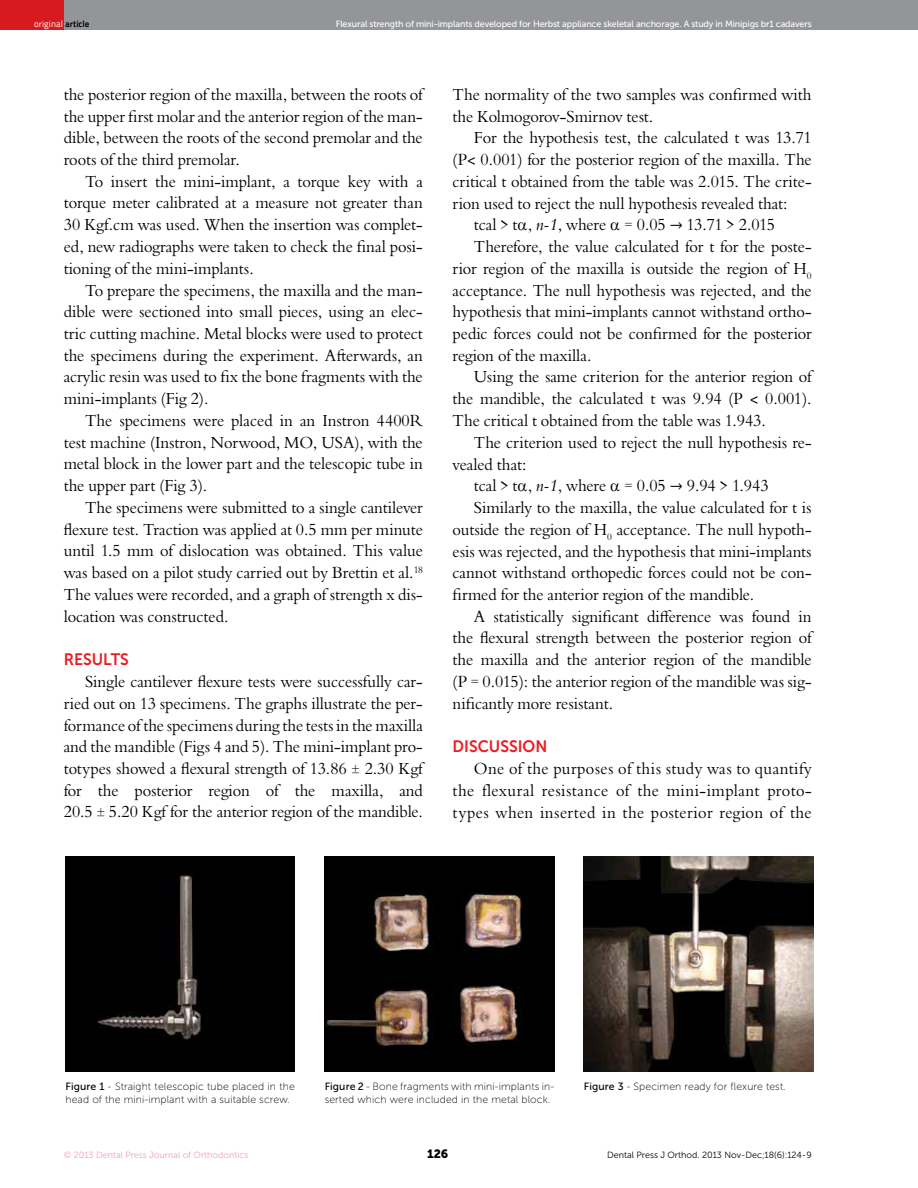
<style>
.page{position:relative;width:918px;height:1188px;background:#fff}
.page>*{position:absolute;margin:0;border:0;box-sizing:border-box;transform-origin:0 0}
.t1{font:16.5px/21.8px "Bergamo Std";color:#000;text-align:justify;scale:.95 1}
.t2{font:16.5px "Museo Sans 700";color:#ed1d24;scale:.95 1}
.t3{font:12px "Museo Sans 900";color:#000}
.t4{font:10.5px/12.6px "Museo Sans 100";letter-spacing:.01em;color:#000}
.t5{font:9px "Museo Sans 500";letter-spacing:-.015em;color:#fff}
.t6{font:9px "Museo Sans 300";color:#000}
.t7{font:9px "Museo Sans 300";color:#f49ac2}
.t8{font:9px "Titillium Text 22 L";color:#fff}
.s1{font-weight:700;color:#000}
.s2{font-family:"Cambria Math"}
.s3{font-style:italic}
.s4{font-family:"Museo Sans 500"}
</style>
<div class="page">
<div style="left:0;top:0;width:918px;height:30px;background:#939598"></div>
<div style="left:0;top:0;width:64px;height:30px;background:#d71920"></div>
<img style="left:65px;top:856px;width:230px;height:216px">
<img style="left:325px;top:856px;width:229px;height:216px">
<img style="left:584px;top:856px;width:229px;height:216px">
<p class="t8" style="left:34px;top:17px;width:57px">original <span class="s1">article</span></p>
<p class="t5" style="left:336px;top:19px;width:477px">Flexural strength of mini-implants developed for Herbst appliance skeletal anchorage. A study in Minipigs br1 cadavers</p>
<p class="t1" style="left:64px;top:83px;width:379px">the posterior region of the maxilla, between the roots of the upper first molar and the anterior region of the man&shy;dible, between the roots of the second premolar and the roots of the third premolar.</p>
<p class="t1" style="left:64px;top:170px;width:379px;text-indent:21px">To insert the mini-implant, a torque key with a torque meter calibrated at a measure not greater than 30 Kgf.cm was used. When the insertion was complet&shy;ed, new radiographs were taken to check the final posi&shy;tioning of the mini-implants.</p>
<p class="t1" style="left:64px;top:279px;width:380px;text-indent:21px">To prepare the specimens, the maxilla and the man&shy;dible were sectioned into small pieces, using an elec&shy;tric cutting machine. Metal blocks were used to protect the specimens during the experiment. Afterwards, an acrylic resin was used to fix the bone fragments with the mini-implants (Fig 2).</p>
<p class="t1" style="left:64px;top:410px;width:380px;text-indent:21px">The specimens were placed in an Instron 4400R test machine (Instron, Norwood, MO, USA), with the metal block in the lower part and the telescopic tube in the upper part (Fig 3).</p>
<p class="t1" style="left:64px;top:497px;width:379px;text-indent:21px">The specimens were submitted to a single cantilever flexure test. Traction was applied at 0.5 mm per minute until 1.5 mm of dislocation was obtained. This value was based on a pilot study carried out by Brettin et al.<sup>18<br></sup>The values were recorded, and a graph of strength x dis&shy;location was constructed.</p>
<p class="t2" style="left:64px;top:650px;width:70px">RESU LTS</p>
<p class="t1" style="left:64px;top:671px;width:380px;text-indent:21px">Single cantilever flexure tests were successfully car&shy;ried out on 13 specimens. The graphs illustrate the per&shy;formance of the specimens during the tests in the maxilla and the mandible (Figs 4 and 5). The mini-implant pro&shy;totypes showed a flexural strength of 13.86 ± 2.30 Kgf for the posterior region of the maxilla, and 20.5 ± 5.20 Kgf for the anterior region of the mandible.</p>
<p class="t1" style="left:453px;top:83px;width:379px">The normality of the two samples was confirmed with the Kolmogorov-Smirnov test.</p>
<p class="t1" style="left:474px;top:127px;width:357px">For the hypothesis test, the calculated t was 13.71</p>
<p class="t1" style="left:453px;top:149px;width:380px">(P<span class="s2">˂</span> 0.001) for the posterior region of the maxilla. The</p>
<p class="t1" style="left:453px;top:170px;width:379px">critical t obtained from the table was 2.015. The crite-</p>
<p class="t1" style="left:453px;top:192px;width:354px">rion used to reject the null hypothesis revealed that:</p>
<p class="t1" style="left:474px;top:214px;width:319px">tcal &gt; t , <span class="s3">n-1</span>, where = 0.05 <span class="s2">→</span> 13.71 &gt; 2.015</p>
<p class="t1" style="left:474px;top:236px;width:357px">Therefore, the value calculated for t for the poste-</p>
<p class="t1" style="left:453px;top:257px;width:379px">rior region of the maxilla is outside the region of H<sub>0</sub></p>
<p class="t1" style="left:453px;top:279px;width:380px">acceptance. The null hypothesis was rejected, and the</p>
<p class="t1" style="left:453px;top:301px;width:379px">hypothesis that mini-implants cannot withstand ortho-</p>
<p class="t1" style="left:453px;top:323px;width:380px">pedic forces could not be confirmed for the posterior</p>
<p class="t1" style="left:453px;top:344px;width:148px">region of the maxilla.</p>
<p class="t1" style="left:474px;top:366px;width:357px">Using the same criterion for the anterior region of</p>
<p class="t1" style="left:453px;top:388px;width:379px">the mandible, the calculated t was 9.94 (P <span class="s2">˂</span> 0.001).</p>
<p class="t1" style="left:453px;top:410px;width:331px">The critical t obtained from the table was 1.943.</p>
<p class="t1" style="left:474px;top:431px;width:357px">The criterion used to reject the null hypothesis re-</p>
<p class="t1" style="left:453px;top:453px;width:79px">vealed that:</p>
<p class="t1" style="left:474px;top:475px;width:312px">tcal &gt; t , <span class="s3">n-1</span>, where = 0.05 <span class="s2">→</span> 9.94 &gt; 1.943</p>
<p class="t1" style="left:474px;top:497px;width:357px">Similarly to the maxilla, the value calculated for t is</p>
<p class="t1" style="left:453px;top:518px;width:379px">outside the region of H<sub>0</sub> acceptance. The null hypoth-</p>
<p class="t1" style="left:453px;top:540px;width:379px">esis was rejected, and the hypothesis that mini-implants</p>
<p class="t1" style="left:453px;top:562px;width:379px">cannot withstand orthopedic forces could not be con-</p>
<p class="t1" style="left:453px;top:584px;width:319px">firmed for the anterior region of the mandible.</p>
<p class="t1" style="left:474px;top:605px;width:357px">A statistically significant difference was found in</p>
<p class="t1" style="left:453px;top:627px;width:379px">the flexural strength between the posterior region of</p>
<p class="t1" style="left:453px;top:649px;width:379px">the maxilla and the anterior region of the mandible</p>
<p class="t1" style="left:453px;top:671px;width:379px">(P = 0.015): the anterior region of the mandible was sig-</p>
<p class="t1" style="left:453px;top:692px;width:170px">nificantly more resistant.</p>
<p class="t2" style="left:453px;top:737px;width:80px">DISCUSSION</p>
<p class="t1" style="left:453px;top:758px;width:379px;text-indent:21px">One of the purposes of this study was to quantify the flexural resistance of the mini-implant proto&shy;types when inserted in the posterior region of the</p>
<p class="t4" style="left:65px;top:1081px;width:231px"><span class="s4">Figure 1</span> - Straight telescopic tube placed in the head of the mini-implant with a suitable screw.</p>
<p class="t4" style="left:325px;top:1081px;width:231px"><span class="s4">Figure 2</span> - Bone fragments with mini-implants in&shy;serted which were included in the metal block.</p>
<p class="t4" style="left:584px;top:1081px;width:203px"><span class="s4">Figure 3</span> - Specimen ready for flexure test.</p>
<p class="t7" style="left:64px;top:1150px;width:186px">© 2013 Dental Press Journal of Orthodontics</p>
<p class="t3" style="left:427px;top:1147px;width:23px">126</p>
<p class="t6" style="left:607px;top:1150px;width:206px">Dental Press J Orthod. 2013 Nov-Dec;18(6):124-9</p>
</div>
